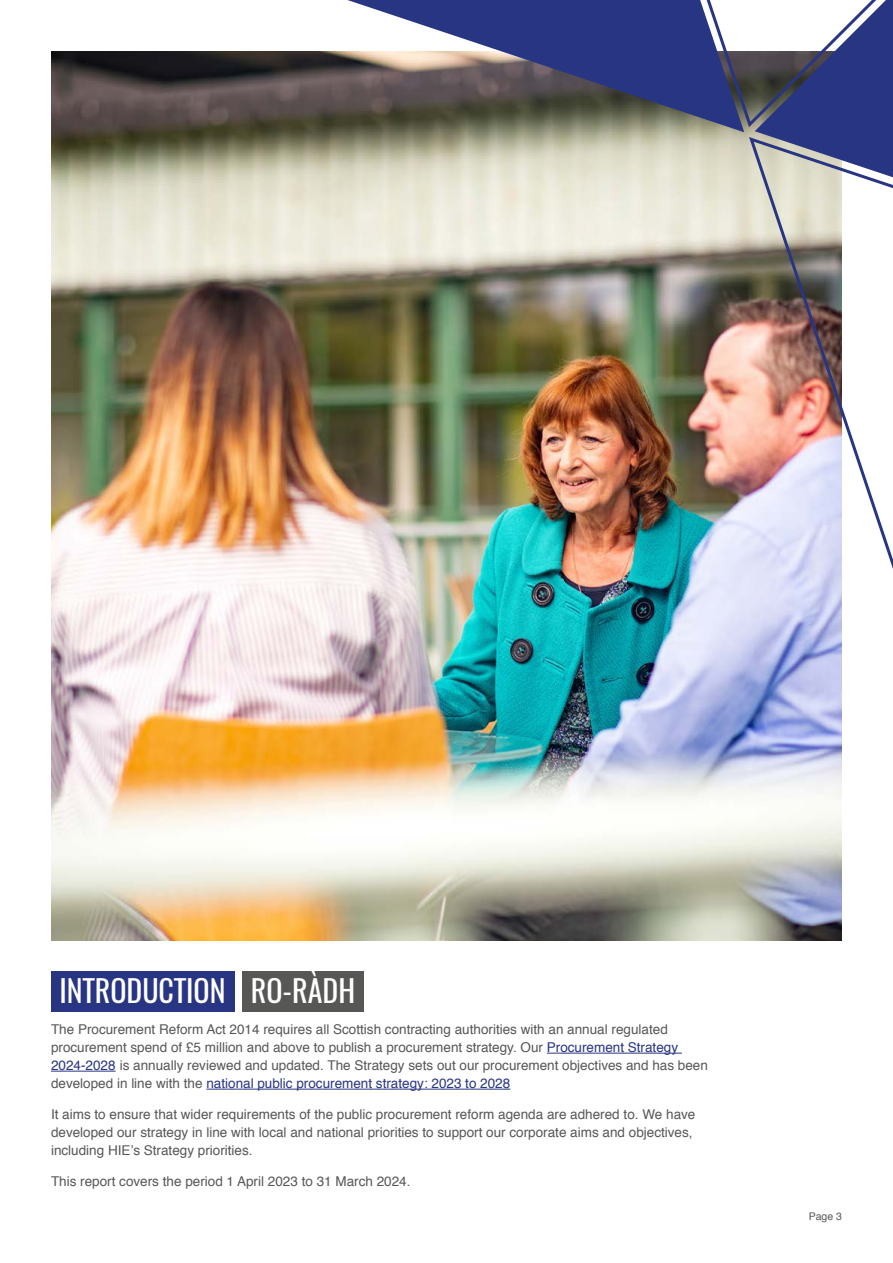
<style>
.page{position:relative;width:893px;height:1263px;background:#fff}
.page>*{position:absolute;margin:0;border:0;box-sizing:border-box;transform-origin:0 0}
.Titles{font:30px "Oswald";color:#fff}
.Body_text{font:13.5px/18px "Helvetica";color:#575756}
.t1{font:10.5px "Helvetica";color:#575756}
.s1{color:#283583}
</style>
<div class="page">
<div style="left:51px;top:971px;width:183px;height:40px;background:#283583"></div>
<hr style="left:547px;top:1053px;width:135px;height:1px;background:#283583">
<hr style="left:51px;top:1071px;width:65px;height:1px;background:#283583">
<hr style="left:206px;top:1089px;width:304px;height:1px;background:#283583">
<img style="left:51px;top:51px;width:791px;height:890px">
<div style="left:242px;top:971px;width:122px;height:40px;background:#575756"></div>
<img style="left:747px;top:277px;width:146px;height:299px">
<svg style="left:305px;top:0;width:298px;height:134px"></svg>
<svg style="left:603px;top:0;width:290px;height:277px"></svg>
<p class="Titles" style="left:251px;top:970px;width:106px">RO-RÀDH</p>
<p class="Titles" style="left:60px;top:970px;width:168px">INTRODUCTION</p>
<p class="Body_text" style="left:51px;top:1021px;width:658px">The Procurement Reform Act 2014 requires all Scottish contracting authorities with an annual regulated procurement spend of £5 million and above to publish a procurement strategy. Our <span class="s1">Procurement Strategy 2024-2028</span> is annually reviewed and updated. The Strategy sets out our procurement objectives and has been developed in line with the <span class="s1">national public procurement strategy: 2023 to 2028</span></p>
<p class="Body_text" style="left:51px;top:1106px;width:646px">It aims to ensure that wider requirements of the public procurement reform agenda are adhered to. We have developed our strategy in line with local and national priorities to support our corporate aims and objectives, including HIE’s Strategy priorities.</p>
<p class="Body_text" style="left:51px;top:1173px;width:361px">This report covers the period 1 April 2023 to 31 March 2024.</p>
<p class="t1" style="left:809px;top:1209px;width:35px">Page 3</p>
</div>
